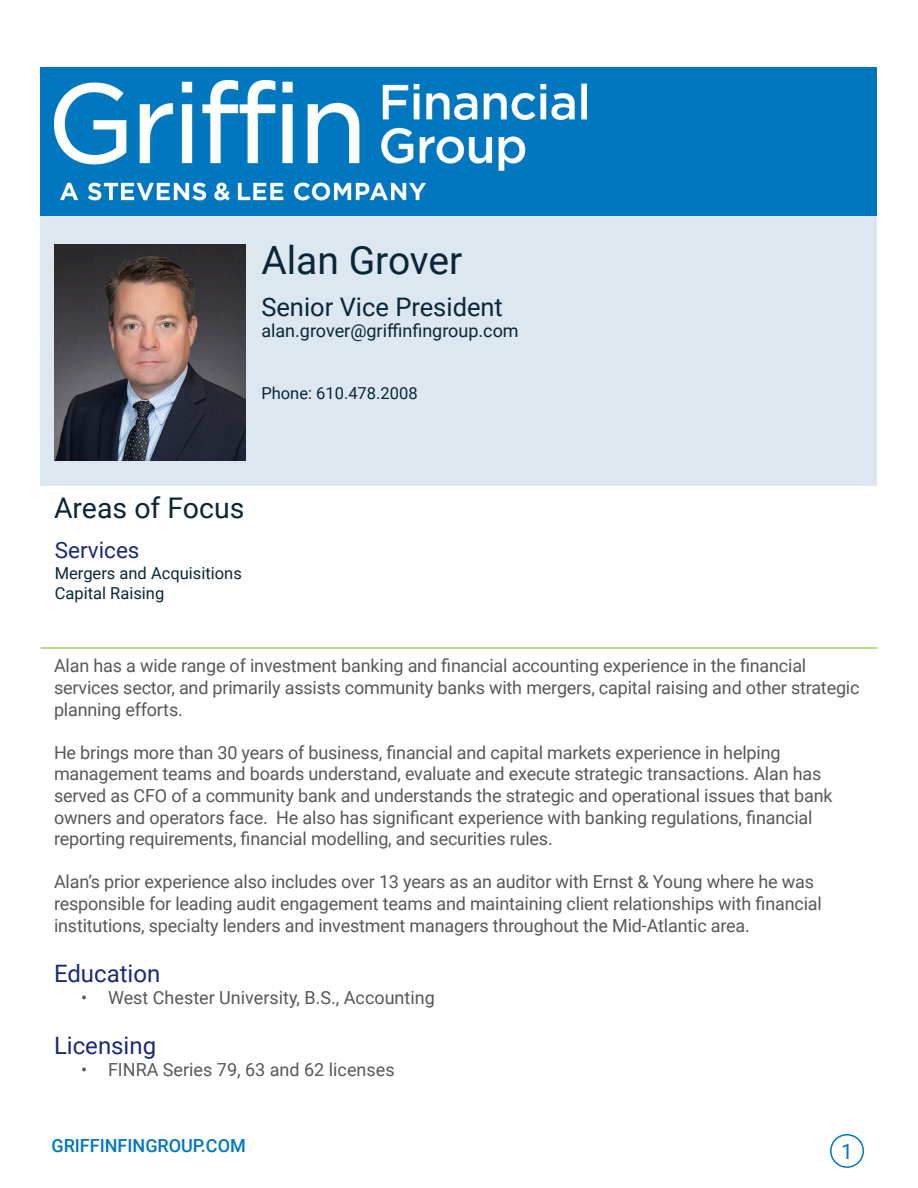
<style>
.page{position:relative;width:918px;height:1188px;background:#fff}
.page>*{position:absolute;margin:0;border:0;box-sizing:border-box;transform-origin:0 0}
.t1{font:39px "Roboto";color:#0a2639}
.t2{font:28.5px "Roboto";color:#0a2639}
.t3{font:25.5px "Roboto";color:#0a2639}
.t4{font:24px "Roboto";color:#1a2a7a}
.t5{font:22.5px "Roboto";color:#1a2a7a}
.t6{font:21px "Roboto";color:#0077bf}
.t7{font:18px/21.6px "Roboto";letter-spacing:-.01em;color:#57585a}
.t8{font:18px "Roboto";color:#0a2639}
.t9{font:500 18px "Roboto";color:#0077bf}
.t10{font:16.5px/19.8px "Roboto";color:#0a2639}
</style>
<div class="page">
<div style="left:830px;top:1134px;width:34px;height:34px;border:2px solid #0077bf;border-radius:50%"></div>
<div style="left:40px;top:68px;width:838px;height:148px;background:#0077bf"></div>
<img style="left:54px;top:80px;width:533px;height:121px">
<div style="left:40px;top:216px;width:838px;height:270px;background:#dce7ef"></div>
<hr style="left:40px;top:647px;width:838px;height:2px;background:#a2cf5f">
<img style="left:55px;top:244px;width:191px;height:216px">
<p class="t1" style="left:261px;top:233px;width:203px">Alan Grover</p>
<p class="t3" style="left:261px;top:289px;width:243px">Senior Vice President</p>
<p class="t8" style="left:261px;top:318px;width:259px">alan.grover@griffinfingroup.com</p>
<p class="t10" style="left:261px;top:383px;width:158px">Phone: 610.478.2008</p>
<p class="t2" style="left:54px;top:488px;width:192px">Areas of Focus</p>
<p class="t5" style="left:55px;top:535px;width:86px">Services</p>
<p class="t10" style="left:55px;top:563px;width:189px">Mergers and Acquisitions<br>Capital Raising</p>
<p class="t7" style="left:54px;top:654px;width:807px">Alan has a wide range of investment banking and financial accounting experience in the financial services sector, and primarily assists community banks with mergers, capital raising and other strategic planning efforts.</p>
<p class="t7" style="left:54px;top:741px;width:780px">He brings more than 30 years of business, financial and capital markets experience in helping management teams and boards understand, evaluate and execute strategic transactions. Alan has served as CFO of a community bank and understands the strategic and operational issues that bank owners and operators face. He also has significant experience with banking regulations, financial reporting requirements, financial modelling, and securities rules.</p>
<p class="t7" style="left:54px;top:870px;width:769px">Alan’s prior experience also includes over 13 years as an auditor with Ernst &amp; Young where he was responsible for leading audit engagement teams and maintaining client relationships with financial institutions, specialty lenders and investment managers throughout the Mid-Atlantic area.</p>
<p class="t4" style="left:54px;top:957px;width:108px">Education</p>
<p class="t7" style="left:81px;top:986px;width:355px">• West Chester University, B.S., Accounting</p>
<p class="t4" style="left:54px;top:1029px;width:104px">Licensing</p>
<p class="t7" style="left:81px;top:1058px;width:315px">• FINRA Series 79, 63 and 62 licenses</p>
<p class="t9" style="left:51px;top:1133px;width:196px">GRIFFINFINGROUP.COM</p>
<p class="t6" style="left:841px;top:1137px;width:13px">1</p>
</div>
